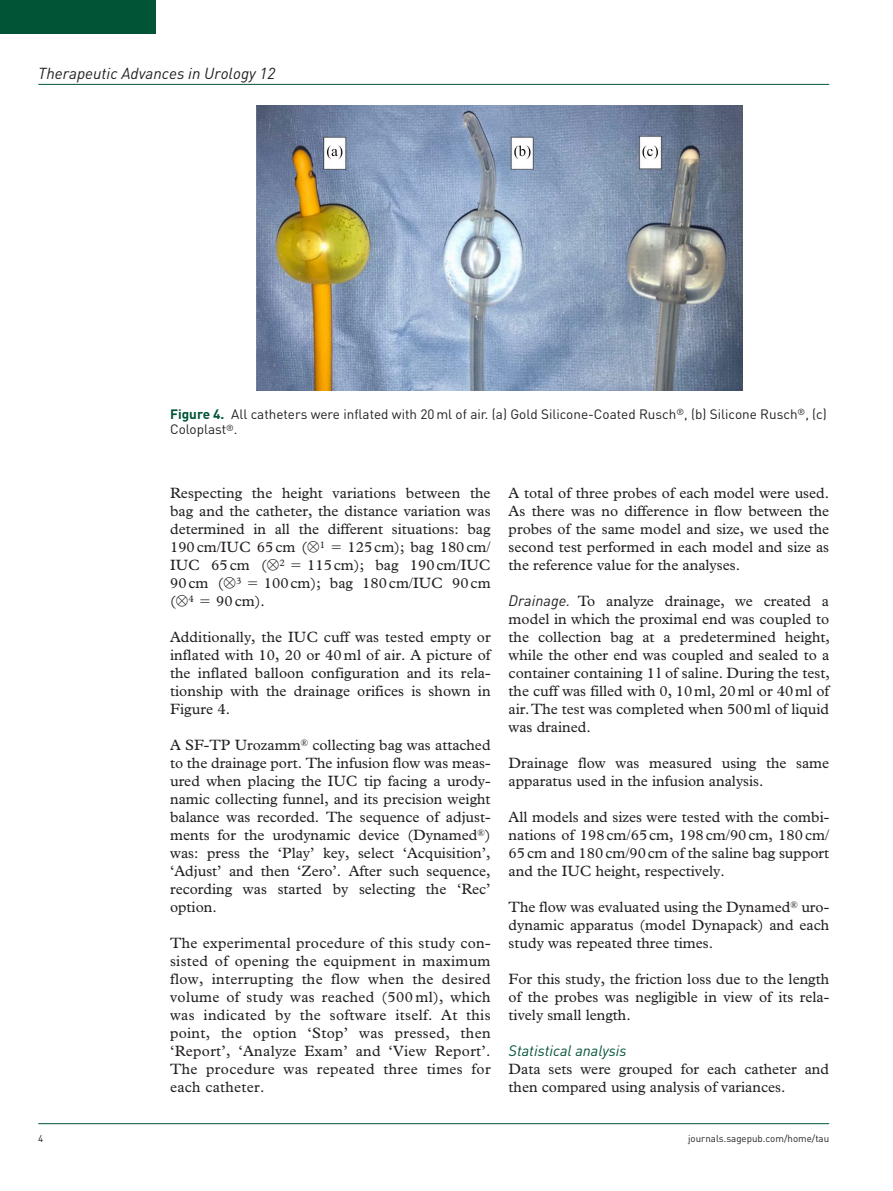
<style>
.page{position:relative;width:893px;height:1191px;background:#fff}
.page>*{position:absolute;margin:0;border:0;box-sizing:border-box;transform-origin:0 0}
.t1{font:italic 15.75px "DIN";color:#231f20}
.t2{font:15px/18px "Plantin Std";color:#231f20;text-align:justify}
.t3{font:italic 15px "DIN";color:#015436}
.t4{font:13.5px/15.8px "DIN";color:#231f20}
.t5{font:9.75px "DIN";color:#231f20}
.s1{font-weight:700;color:#015436}
.s2{font-family:"DIN";font-style:italic}
</style>
<div class="page">
<hr style="left:38px;top:84px;width:791px;height:1px;background:#015436">
<hr style="left:38px;top:1123px;width:791px;height:1px;background:#015436">
<div style="left:0;top:0;width:155px;height:34px;background:#015436"></div>
<img style="left:257px;top:106px;width:485px;height:285px">
<p class="t1" style="left:38px;top:63px;width:238px">Therapeutic Advances in Urology 12</p>
<p class="t4" style="left:170px;top:406px;width:658px"><span class="s1">Figure 4.</span> All catheters were inflated with 20ml of air. (a) Gold Silicone-Coated Rusch<sup>®</sup>, (b) Silicone Rusch<sup>®</sup>, (c)<br>Coloplast<sup>®</sup>.</p>
<p class="t2" style="left:170px;top:484px;width:322px">Respecting the height variations between the bag and the catheter, the distance variation was determined in all the different situations: bag 190cm/IUC 65cm (⊗<sup>1</sup></p>
<p class="t2" style="left:348px;top:538px;width:145px">125cm); bag 180cm/</p>
<p class="t2" style="left:170px;top:556px;width:116px">IUC 65cm (⊗<sup>2</sup></p>
<p class="t2" style="left:307px;top:556px;width:185px">115cm); bag 190cm/IUC</p>
<p class="t2" style="left:170px;top:574px;width:73px">90cm (⊗<sup>3</sup></p>
<p class="t2" style="left:264px;top:574px;width:228px">100cm); bag 180cm/IUC 90cm</p>
<p class="t2" style="left:170px;top:592px;width:25px">(⊗<sup>4</sup></p>
<p class="t2" style="left:216px;top:592px;width:50px">90cm).</p>
<p class="t2" style="left:170px;top:628px;width:322px">Additionally, the IUC cuff was tested empty or inflated with 10, 20 or 40ml of air. A picture of the inflated balloon configuration and its rela&shy;tionship with the drainage orifices is shown in Figure 4.</p>
<p class="t2" style="left:170px;top:736px;width:322px">A SF-TP Urozamm<sup>®</sup> collecting bag was attached to the drainage port. The infusion flow was meas&shy;ured when placing the IUC tip facing a urody&shy;namic collecting funnel, and its precision weight balance was recorded. The sequence of adjust&shy;ments for the urodynamic device (Dynamed<sup>®</sup>) was: press the ‘Play’ key, select ‘Acquisition’, ‘Adjust’ and then ‘Zero’. After such sequence, recording was started by selecting the ‘Rec’ option.</p>
<p class="t2" style="left:170px;top:934px;width:322px">The experimental procedure of this study con&shy;sisted of opening the equipment in maximum flow, interrupting the flow when the desired volume of study was reached (500 ml), which was indicated by the software itself. At this point, the option ‘Stop’ was pressed, then ‘Report’, ‘Analyze Exam’ and ‘View Report’.<br>The procedure was repeated three times for each catheter.</p>
<p class="t2" style="left:509px;top:484px;width:322px">A total of three probes of each model were used.<br>As there was no difference in flow between the probes of the same model and size, we used the second test performed in each model and size as the reference value for the analyses.</p>
<p class="t2" style="left:509px;top:592px;width:323px"><span class="s2">Drainage.</span> To analyze drainage, we created a model in which the proximal end was coupled to the collection bag at a predetermined height, while the other end was coupled and sealed to a container containing 1l of saline. During the test, the cuff was filled with 0, 10ml, 20ml or 40ml of air. The test was completed when 500ml of liquid was drained.</p>
<p class="t2" style="left:509px;top:754px;width:322px">Drainage flow was measured using the same apparatus used in the infusion analysis.</p>
<p class="t2" style="left:509px;top:808px;width:322px">All models and sizes were tested with the combi&shy;nations of 198cm/65cm, 198cm/90cm, 180cm/ 65cm and 180cm/90cm of the saline bag support and the IUC height, respectively.</p>
<p class="t2" style="left:509px;top:898px;width:322px">The flow was evaluated using the Dynamed<sup>®</sup> uro&shy;dynamic apparatus (model Dynapack) and each study was repeated three times.</p>
<p class="t2" style="left:509px;top:970px;width:322px">For this study, the friction loss due to the length of the probes was negligible in view of its rela&shy;tively small length.</p>
<p class="t3" style="left:509px;top:1041px;width:119px">Statistical analysis</p>
<p class="t2" style="left:509px;top:1060px;width:322px">Data sets were grouped for each catheter and then compared using analysis of variances.</p>
<p class="t5" style="left:38px;top:1132px;width:7px">4</p>
<p class="t5" style="left:688px;top:1132px;width:143px">journals.sagepub.com/home/tau</p>
</div>
